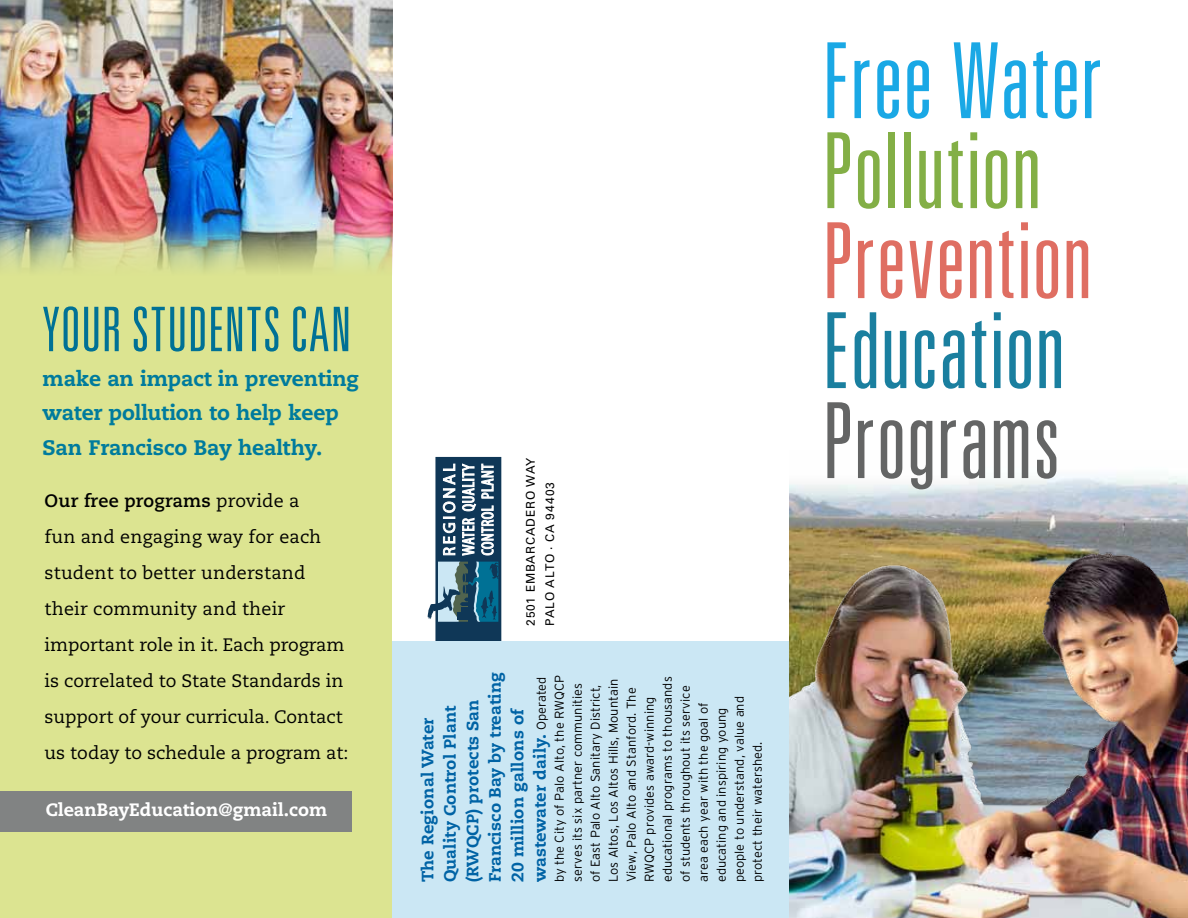
<style>
.page{position:relative;width:1188px;height:918px;background:#fff}
.page>*{position:absolute;margin:0;border:0;box-sizing:border-box;transform-origin:0 0}
.t1{font:300 ultra-condensed 105px "Univers LT Std";letter-spacing:.015em;color:#dc5e51}
.t2{font:300 ultra-condensed 105px "Univers LT Std";letter-spacing:.015em;color:#009fe3}
.t3{font:300 ultra-condensed 105px "Univers LT Std";letter-spacing:.005em;color:#76a631}
.t4{font:300 ultra-condensed 105px "Univers LT Std";letter-spacing:.01em;color:#007195}
.t5{font:300 ultra-condensed 105px "Univers LT Std";letter-spacing:.01em;color:#535454}
.t6{font:300 ultra-condensed 61.5px "Univers LT Std";letter-spacing:.015em;color:#007195}
.t7{font:800 21px/34.5px "Caecilia LT Std";letter-spacing:-.005em;color:#007b9d}
.t8{font:18px/36px "Caecilia LT Std";color:#000}
.t9{font:800 17.85px "Caecilia LT Std";color:#fff}
.t10{font:800 16.5px/22.5px "Caecilia LT Std";letter-spacing:.005em;color:#0063a5}
.t11{font:300 12.75px/18px "Interstate";letter-spacing:.005em;color:#000}
.t12{font:12px/19.5px "Univers LT Std";letter-spacing:.06em;color:#000}
.s1{font-weight:700}
.s2{font-family:"Interstate";font-weight:300;font-size:12.75px;color:#000}
</style>
<div class="page">
<svg style="left:427px;top:457px;width:74px;height:184px"></svg>
<div style="left:384px;top:641px;width:422px;height:277px;background:#cbe7f4"></div>
<img style="left:790px;top:476px;width:398px;height:44px">
<div style="left:0;top:0;width:392px;height:918px;background:#dce491"></div>
<img style="left:0;top:0;width:392px;height:272px">
<div style="left:0;top:791px;width:352px;height:40px;background:#818383"></div>
<img style="left:790px;top:520px;width:398px;height:398px">
<img style="left:814px;top:835px;width:353px;height:21px">
<h2 class="t6" style="left:43px;top:297px;width:304px">Your students CAN</h2>
<h3 class="t7" style="left:43px;top:361px;width:318px">make an impact in preventing water pollution to help keep<br>San Francisco Bay healthy.</h3>
<p class="t8" style="left:45px;top:483px;width:305px"><span class="s1">Our free programs</span> provide a<br>fun and engaging way for each student to better understand their community and their important role in it. Each program is correlated to State Standards in support of your curricula. Contact us today to schedule a program at:</p>
<h3 class="t9" style="left:46px;top:799px;width:283px">CleanBayEducation@gmail.com</h3>
<p class="t12" style="left:521px;top:626px;width:170px;rotate:-90deg">2501 Embarcadero Way<br>Palo Alto . CA 94403</p>
<p class="t10" style="left:416px;top:882px;width:212px;rotate:-90deg">The Regional Water<br>Quality Control Plant (RWQCP) protects San<br>Francisco Bay by treating<br>20 million gallons of wastewater daily. <span class="s2">Operated</span></p>
<p class="t11" style="left:550px;top:882px;width:209px;rotate:-90deg">by the City of Palo Alto, the RWQCP serves its six partner communities of East Palo Alto Sanitary District,<br>Los Altos, Los Altos Hills, Mountain<br>View, Palo Alto and Stanford. The<br>RWQCP provides award-winning educational programs to thousands of students throughout its service area each year with the goal of educating and inspiring young people to understand, value and protect their watershed.</p>
<h1 class="t2" style="left:822px;top:26px;width:282px">Free Water</h1>
<h1 class="t3" style="left:822px;top:116px;width:221px">Pollution</h1>
<h1 class="t1" style="left:822px;top:206px;width:271px">Prevention</h1>
<h1 class="t4" style="left:822px;top:296px;width:244px">Education</h1>
<h1 class="t5" style="left:822px;top:386px;width:240px">Programs</h1>
</div>
